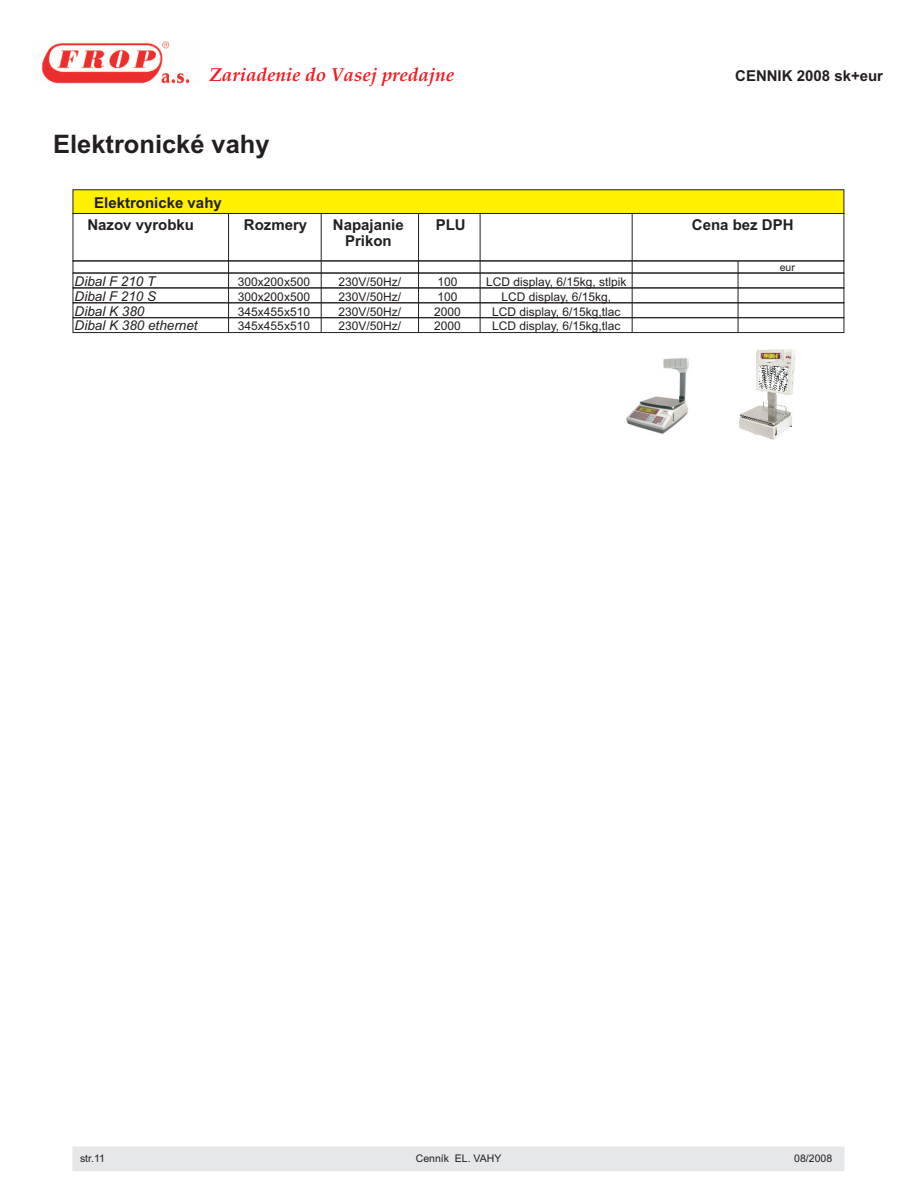
<style>
.page{position:relative;width:918px;height:1188px;background:#fff}
.page>*{position:absolute;margin:0;border:0;box-sizing:border-box;transform-origin:0 0}
.t1{font:700 25.5px "Arial";color:#231f20}
.t2{font:italic 700 18.9px "Book Antiqua";color:#ee1d23}
.t3{font:700 15px/16.8px "Arial";color:#231f20;text-align:center}
.t4{font:italic 13.5px "Arial";color:#231f20}
.t5{font:12px "Arial";color:#231f20}
.t6{font:10.5px "Arial";color:#231f20}
</style>
<div class="page">
<div style="left:73px;top:1147px;width:771px;height:24px;background:#e6e7e9"></div>
<img style="left:41px;top:41px;width:149px;height:43px">
<div style="left:73px;top:213px;width:771px;height:48px;border:1px solid #231f20"></div>
<hr style="left:418px;top:213px;width:1px;height:120px;background:#231f20">
<hr style="left:228px;top:213px;width:1px;height:120px;background:#231f20">
<hr style="left:632px;top:213px;width:1px;height:120px;background:#231f20">
<div style="left:73px;top:273px;width:771px;height:15px;border:1px solid #231f20"></div>
<hr style="left:321px;top:213px;width:1px;height:120px;background:#231f20">
<hr style="left:738px;top:261px;width:1px;height:72px;background:#231f20">
<svg style="left:73px;top:189px;width:771px;height:25px;background:#ecdf05"></svg>
<hr style="left:480px;top:213px;width:1px;height:120px;background:#231f20">
<div style="left:73px;top:288px;width:771px;height:15px;border:1px solid #231f20"></div>
<div style="left:73px;top:303px;width:771px;height:15px;border:1px solid #231f20"></div>
<div style="left:73px;top:318px;width:771px;height:15px;border:1px solid #231f20"></div>
<img style="left:626px;top:358px;width:63px;height:76px">
<img style="left:740px;top:350px;width:56px;height:89px">
<h2 class="t2" style="left:209px;top:67px;width:246px">Zariadenie do Vasej predajne</h2>
<p class="t3" style="left:735px;top:69px;width:149px">CENNIK 2008 sk+eur</p>
<h1 class="t1" style="left:53px;top:134px;width:218px">Elektronické vahy</h1>
<p class="t3" style="left:94px;top:195px;width:129px">Elektronicke vahy</p>
<p class="t3" style="left:87px;top:217px;width:108px">Nazov vyrobku</p>
<p class="t3" style="left:244px;top:217px;width:65px">Rozmery</p>
<p class="t3" style="left:692px;top:217px;width:103px">Cena bez DPH</p>
<p class="t3" style="left:333px;top:217px;width:72px">Napajanie<br>Prikon</p>
<p class="t5" style="left:339px;top:277px;width:64px">230V/50Hz/</p>
<p class="t3" style="left:436px;top:217px;width:31px">PLU</p>
<p class="t6" style="left:780px;top:263px;width:17px">eur</p>
<p class="t4" style="left:75px;top:276px;width:82px">Dibal F 210 T</p>
<p class="t5" style="left:438px;top:277px;width:22px">100</p>
<p class="t5" style="left:486px;top:277px;width:142px">LCD display, 6/15kg, stlpik</p>
<p class="t5" style="left:238px;top:277px;width:74px">300x200x500</p>
<p class="t4" style="left:75px;top:291px;width:83px">Dibal F 210 S</p>
<p class="t5" style="left:238px;top:292px;width:74px">300x200x500</p>
<p class="t5" style="left:339px;top:292px;width:64px">230V/50Hz/</p>
<p class="t5" style="left:438px;top:292px;width:22px">100</p>
<p class="t5" style="left:501px;top:292px;width:111px">LCD display, 6/15kg,</p>
<p class="t4" style="left:75px;top:306px;width:71px">Dibal K 380</p>
<p class="t5" style="left:238px;top:307px;width:74px">345x455x510</p>
<p class="t5" style="left:339px;top:307px;width:64px">230V/50Hz/</p>
<p class="t5" style="left:434px;top:307px;width:28px">2000</p>
<p class="t5" style="left:492px;top:307px;width:130px">LCD display, 6/15kg,tlac</p>
<p class="t4" style="left:75px;top:321px;width:125px">Dibal K 380 ethernet</p>
<p class="t5" style="left:238px;top:322px;width:74px">345x455x510</p>
<p class="t5" style="left:339px;top:322px;width:64px">230V/50Hz/</p>
<p class="t5" style="left:434px;top:322px;width:28px">2000</p>
<p class="t5" style="left:492px;top:322px;width:130px">LCD display, 6/15kg,tlac</p>
<p class="t6" style="left:80px;top:1155px;width:26px">str.11</p>
<p class="t6" style="left:416px;top:1155px;width:87px">Cenník EL. VAHY</p>
<p class="t6" style="left:794px;top:1155px;width:39px">08/2008</p>
</div>
